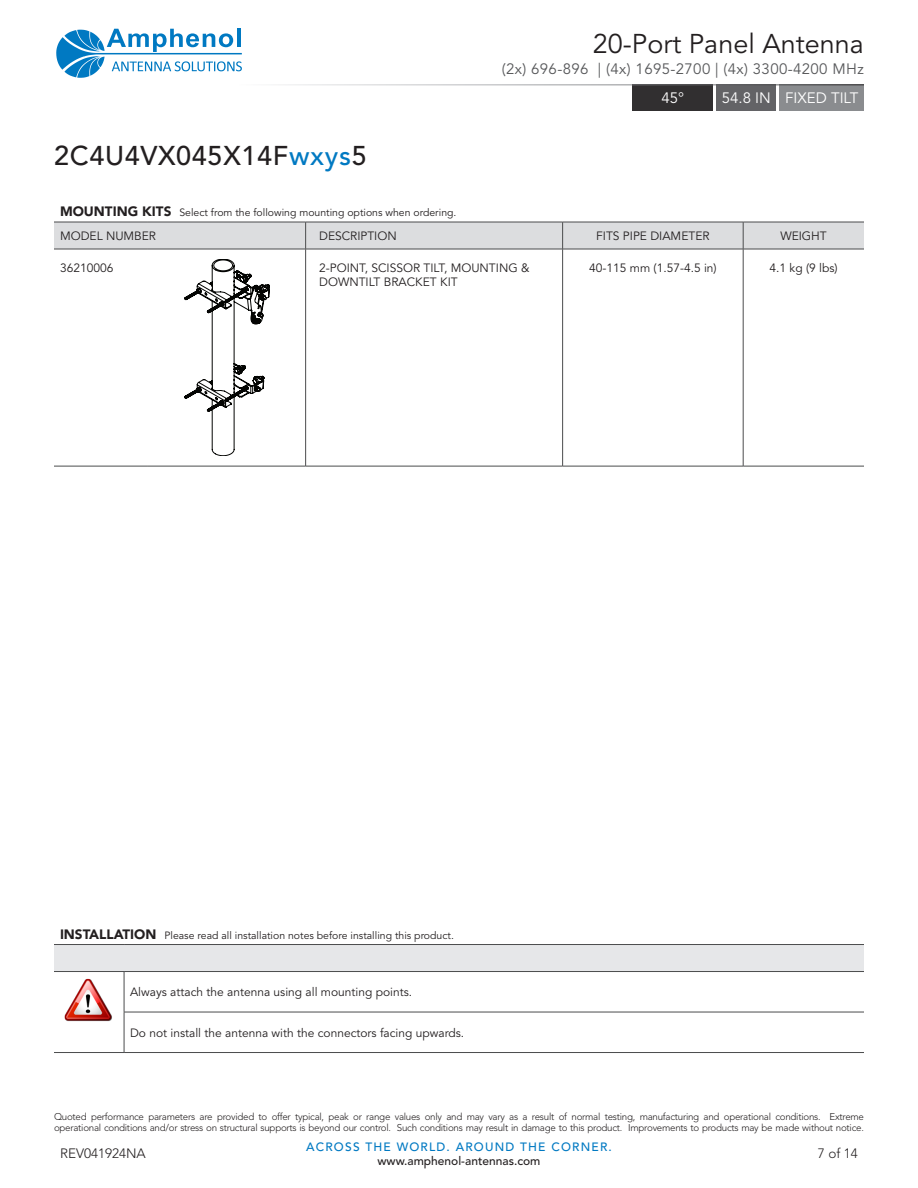
<style>
.page{position:relative;width:918px;height:1188px;background:#fff}
.page>*{position:absolute;margin:0;border:0;box-sizing:border-box;transform-origin:0 0}
.t1{font:500 27px "Avenir LT Std";letter-spacing:.025em;color:#231f20}
.t2{font:27px "Avenir LT Std";color:#231f20}
.t3{font:15px "Avenir LT Std";letter-spacing:.025em;color:#57585a}
.t4{font:15px "Avenir LT Std";color:#fff}
.t5{font:300 13.5px "Avenir LT Std";color:#231f20}
.t6{font:12px/14.4px "Avenir LT Std";color:#231f20}
.t7{font:500 12px "Avenir LT Std";letter-spacing:.1em;color:#0079c2}
.t8{font:500 12px "Avenir LT Std";color:#231f20}
.t9{font:10.5px "Avenir LT Std";color:#231f20}
.t10{font:300 9.75px/11.7px "Avenir LT Std";letter-spacing:-.025em;color:#231f20}
.s1{color:#0079c2}
.s2{font-weight:900;font-size:13.5px}
</style>
<div class="page">
<div style="left:780px;top:84px;width:84px;height:26px;background:#8a8c8f"></div>
<svg style="left:56px;top:29px;width:186px;height:49px"></svg>
<div style="left:632px;top:84px;width:81px;height:26px;background:#312f30"></div>
<div style="left:717px;top:84px;width:59px;height:26px;background:#636366"></div>
<hr style="left:236px;top:84px;width:628px;height:2px;background:#fff">
<div style="left:54px;top:945px;width:810px;height:27px;background:#e6e7e9"></div>
<hr style="left:54px;top:944px;width:70px;height:1px;background:#4b4c4d">
<hr style="left:124px;top:944px;width:740px;height:1px;background:#4b4c4d">
<hr style="left:54px;top:971px;width:70px;height:1px;background:#4b4c4d">
<hr style="left:54px;top:1052px;width:70px;height:1px;background:#4b4c4d">
<hr style="left:124px;top:971px;width:740px;height:1px;background:#4b4c4d">
<hr style="left:124px;top:972px;width:1px;height:40px;background:#4b4c4d">
<hr style="left:124px;top:1012px;width:740px;height:1px;background:#4b4c4d">
<hr style="left:124px;top:1012px;width:1px;height:40px;background:#4b4c4d">
<hr style="left:124px;top:1052px;width:740px;height:1px;background:#4b4c4d">
<img style="left:64px;top:978px;width:48px;height:44px">
<svg style="left:54px;top:222px;width:810px;height:27px;background:#d6d7d9"></svg>
<hr style="left:54px;top:249px;width:94px;height:1px;background:#4b4c4d">
<hr style="left:148px;top:249px;width:158px;height:1px;background:#4b4c4d">
<hr style="left:306px;top:249px;width:257px;height:1px;background:#4b4c4d">
<hr style="left:305px;top:249px;width:1px;height:217px;background:#4b4c4d">
<hr style="left:563px;top:249px;width:180px;height:1px;background:#4b4c4d">
<hr style="left:562px;top:249px;width:1px;height:217px;background:#4b4c4d">
<hr style="left:743px;top:249px;width:121px;height:1px;background:#4b4c4d">
<hr style="left:743px;top:249px;width:1px;height:217px;background:#4b4c4d">
<hr style="left:54px;top:466px;width:94px;height:1px;background:#4b4c4d">
<hr style="left:148px;top:466px;width:158px;height:1px;background:#4b4c4d">
<hr style="left:306px;top:466px;width:257px;height:1px;background:#4b4c4d">
<hr style="left:563px;top:466px;width:180px;height:1px;background:#4b4c4d">
<hr style="left:743px;top:466px;width:121px;height:1px;background:#4b4c4d">
<svg style="left:185px;top:259px;width:85px;height:197px"></svg>
<p class="t1" style="left:54px;top:140px;width:314px">2C4U4VX045X14F<span class="s1">wxys</span>5</p>
<p class="t2" style="left:593px;top:28px;width:273px">20-Port Panel Antenna</p>
<p class="t4" style="left:661px;top:89px;width:24px">45°</p>
<p class="t4" style="left:722px;top:89px;width:50px">54.8 IN</p>
<p class="t3" style="left:502px;top:60px;width:364px">(2x) 696-896 | (4x) 1695-2700 | (4x) 3300-4200 MHz</p>
<p class="t4" style="left:785px;top:89px;width:75px">FIXED TILT</p>
<p class="t9" style="left:60px;top:206px;width:398px"><span class="s2">MOUNTING KITS</span> Select from the following mounting options when ordering.</p>
<p class="t6" style="left:60px;top:229px;width:98px">MODEL NUMBER</p>
<p class="t6" style="left:319px;top:229px;width:79px">DESCRIPTION</p>
<p class="t6" style="left:596px;top:229px;width:115px">FITS PIPE DIAMETER</p>
<p class="t6" style="left:780px;top:229px;width:48px">WEIGHT</p>
<p class="t6" style="left:60px;top:261px;width:55px">36210006</p>
<p class="t6" style="left:319px;top:261px;width:212px">2-POINT, SCISSOR TILT, MOUNTING &amp;<br>DOWNTILT BRACKET KIT</p>
<p class="t6" style="left:589px;top:261px;width:129px">40-115 mm (1.57-4.5 in)</p>
<p class="t6" style="left:770px;top:261px;width:70px">4.1 kg (9 lbs)</p>
<p class="t9" style="left:60px;top:929px;width:395px"><span class="s2">INSTALLATION</span> Please read all installation notes before installing this product.</p>
<p class="t6" style="left:130px;top:985px;width:284px">Always attach the antenna using all mounting points.</p>
<p class="t6" style="left:130px;top:1026px;width:336px">Do not install the antenna with the connectors facing upwards.</p>
<p class="t10" style="left:54px;top:1111px;width:811px">Quoted performance parameters are provided to offer typical, peak or range values only and may vary as a result of normal testing, manufacturing and operational conditions. Extreme operational conditions and/or stress on structural supports is beyond our control. Such conditions may result in damage to this product. Improvements to products may be made without notice.</p>
<p class="t5" style="left:60px;top:1146px;width:87px">REV041924NA</p>
<p class="t7" style="left:306px;top:1140px;width:307px">ACROSS THE WORLD. AROUND THE CORNER.</p>
<p class="t8" style="left:378px;top:1154px;width:164px">www.amphenol-antennas.com</p>
<p class="t5" style="left:818px;top:1146px;width:42px">7 of 14</p>
</div>
